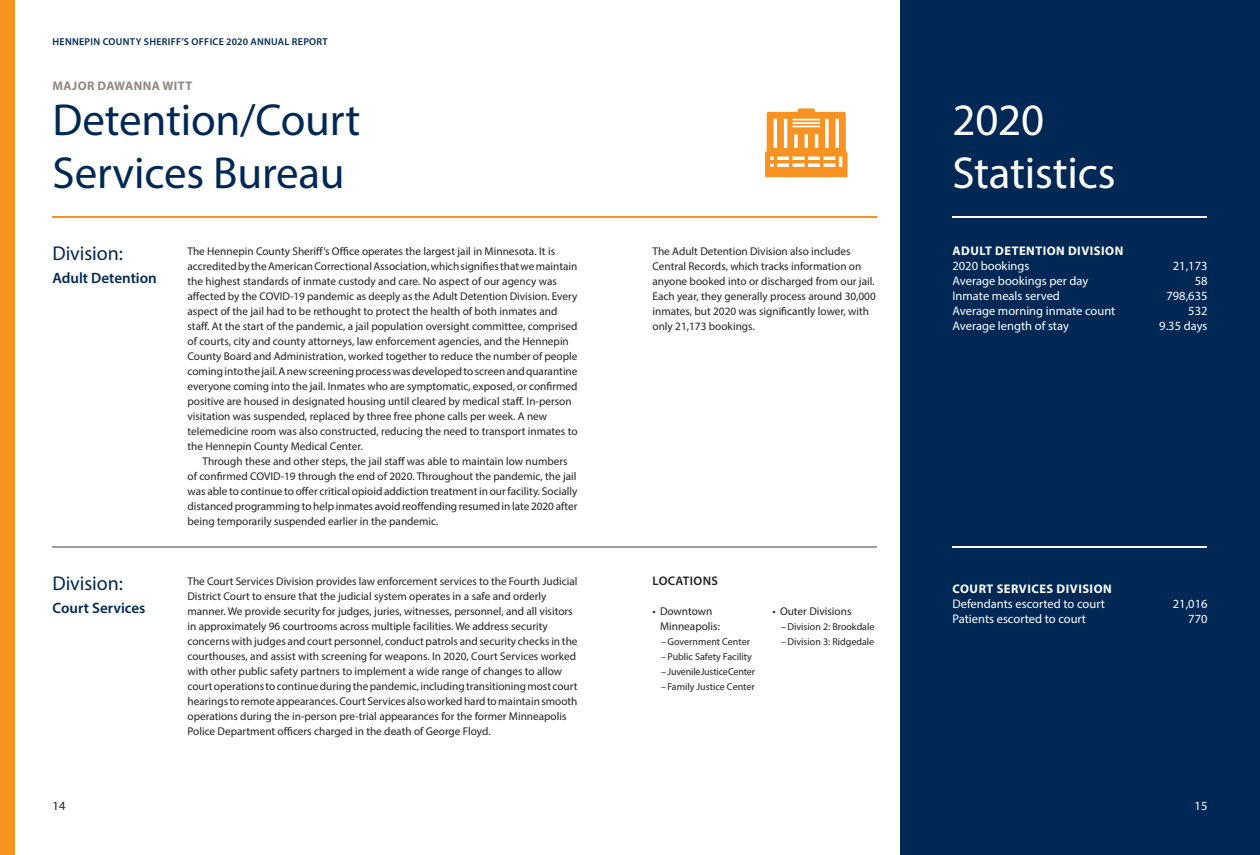
<style>
.page{position:relative;width:1260px;height:855px;background:#fff}
.page>*{position:absolute;margin:0;border:0;box-sizing:border-box;transform-origin:0 0}
.Intro_Large_Text{font:45px/52.5px "Myriad Pro";letter-spacing:-.005em;color:#002855}
.Intro_Large_Text-2{font:45px "Myriad Pro";letter-spacing:-.005em;color:#fff}
.Subhead{font:20px "Myriad Pro";letter-spacing:-.005em;color:#002855}
.Division_Name{font:600 15px "Myriad Pro";color:#002855}
.Stat{font:12.5px "Myriad Pro";color:#fff}
.Stat_Category{font:700 12.5px "Myriad Pro";letter-spacing:.04em;color:#fff}
.t1{font:700 12.5px "Myriad Pro";letter-spacing:.03em;color:#918883}
.Small_Caps_Header{font:600 12.5px "Myriad Pro";letter-spacing:.03em;color:#231f20}
.Footer_Text{font:12.5px "Myriad Pro";color:#231f20}
.Footer_Text-2{font:12.5px "Myriad Pro";color:#fff}
.Division_Description{font:11.25px/15px "Myriad Pro";color:#231f20}
.t2{font:10px "Myriad Pro";color:#231f20}
.Running_Head{font:600 10px "Myriad Pro";letter-spacing:.03em;color:#002855}
</style>
<div class="page">
<div style="left:900px;top:0;width:360px;height:855px;background:#002855"></div>
<hr style="left:52px;top:547px;width:826px;height:1px;background:#a39d99">
<hr style="left:952px;top:217px;width:255px;height:1px;background:#fff">
<hr style="left:52px;top:217px;width:826px;height:1px;background:#f7931d">
<svg style="left:765px;top:108px;width:83px;height:69px"></svg>
<hr style="left:952px;top:547px;width:255px;height:1px;background:#fff">
<div style="left:0;top:0;width:15px;height:855px;background:#f7931d"></div>
<p class="Running_Head" style="left:53px;top:35px;width:277px">HENNEPIN COUNTY SHERIFF’S OFFICE 2020 ANNUAL REPORT</p>
<h2 class="t1" style="left:53px;top:78px;width:141px">MAJOR DAWANNA WITT</h2>
<p class="Intro_Large_Text" style="left:52px;top:93px;width:309px">Detention/Court<br>Services Bureau</p>
<p class="Intro_Large_Text-2" style="left:952px;top:92px;width:93px">2020</p>
<p class="Intro_Large_Text-2" style="left:952px;top:145px;width:165px">Statistics</p>
<p class="Subhead" style="left:52px;top:241px;width:72px">Division:</p>
<p class="Division_Name" style="left:52px;top:268px;width:106px">Adult Detention</p>
<p class="Division_Description" style="left:188px;top:244px;width:392px">The Hennepin County Sheriff’s Office operates the largest jail in Minnesota. It is accredited by the American Correctional Association, which signifies that we maintain the highest standards of inmate custody and care. No aspect of our agency was affected by the COVID-19 pandemic as deeply as the Adult Detention Division. Every aspect of the jail had to be rethought to protect the health of both inmates and staff. At the start of the pandemic, a jail population oversight committee, comprised of courts, city and county attorneys, law enforcement agencies, and the Hennepin County Board and Administration, worked together to reduce the number of people coming into the jail. A new screening process was developed to screen and quarantine everyone coming into the jail. Inmates who are symptomatic, exposed, or confirmed positive are housed in designated housing until cleared by medical staff. In-person visitation was suspended, replaced by three free phone calls per week. A new telemedicine room was also constructed, reducing the need to transport inmates to the Hennepin County Medical Center.</p>
<p class="Division_Description" style="left:188px;top:454px;width:391px;text-indent:15px">Through these and other steps, the jail staff was able to maintain low numbers of confirmed COVID-19 through the end of 2020. Throughout the pandemic, the jail was able to continue to offer critical opioid addiction treatment in our facility. Socially distanced programming to help inmates avoid reoffending resumed in late 2020 after being temporarily suspended earlier in the pandemic.</p>
<p class="Division_Description" style="left:652px;top:244px;width:225px">The Adult Detention Division also includes Central Records, which tracks information on anyone booked into or discharged from our jail.<br>Each year, they generally process around 30,000 inmates, but 2020 was significantly lower, with only 21,173 bookings.</p>
<p class="Stat_Category" style="left:953px;top:243px;width:172px">ADULT DETENTION DIVISION</p>
<p class="Stat" style="left:952px;top:258px;width:79px">2020 bookings</p>
<p class="Stat" style="left:1173px;top:258px;width:36px">21,173</p>
<p class="Stat" style="left:952px;top:273px;width:137px">Average bookings per day</p>
<p class="Stat" style="left:1195px;top:273px;width:14px">58</p>
<p class="Stat" style="left:952px;top:288px;width:109px">Inmate meals served</p>
<p class="Stat" style="left:1166px;top:288px;width:43px">798,635</p>
<p class="Stat" style="left:952px;top:303px;width:164px">Average morning inmate count</p>
<p class="Stat" style="left:1188px;top:303px;width:21px">532</p>
<p class="Stat" style="left:952px;top:318px;width:118px">Average length of stay</p>
<p class="Stat" style="left:1159px;top:318px;width:50px">9.35 days</p>
<p class="Subhead" style="left:52px;top:571px;width:72px">Division:</p>
<p class="Division_Name" style="left:52px;top:598px;width:94px">Court Services</p>
<p class="Division_Description" style="left:188px;top:574px;width:392px">The Court Services Division provides law enforcement services to the Fourth Judicial District Court to ensure that the judicial system operates in a safe and orderly manner. We provide security for judges, juries, witnesses, personnel, and all visitors in approximately 96 courtrooms across multiple facilities. We address security concerns with judges and court personnel, conduct patrols and security checks in the courthouses, and assist with screening for weapons. In 2020, Court Services worked with other public safety partners to implement a wide range of changes to allow court operations to continue during the pandemic, including transitioning most court hearings to remote appearances. Court Services also worked hard to maintain smooth operations during the in-person pre-trial appearances for the former Minneapolis Police Department officers charged in the death of George Floyd.</p>
<p class="Small_Caps_Header" style="left:653px;top:573px;width:67px">LOCATIONS</p>
<p class="Division_Description" style="left:660px;top:604px;width:62px;text-indent:-8px">• Downtown<br>Minneapolis:</p>
<p class="t2" style="left:661px;top:635px;width:90px">–Government Center</p>
<p class="t2" style="left:661px;top:650px;width:92px">–Public Safety Facility</p>
<p class="t2" style="left:661px;top:665px;width:95px">–Juvenile Justice Center</p>
<p class="t2" style="left:661px;top:680px;width:95px">–Family Justice Center</p>
<p class="Division_Description" style="left:772px;top:604px;width:80px">• Outer Divisions</p>
<p class="t2" style="left:781px;top:620px;width:95px">–Division 2: Brookdale</p>
<p class="t2" style="left:781px;top:635px;width:95px">–Division 3: Ridgedale</p>
<p class="Stat_Category" style="left:953px;top:580px;width:161px">COURT SERVICES DIVISION</p>
<p class="Stat" style="left:952px;top:596px;width:154px">Defendants escorted to court</p>
<p class="Stat" style="left:1173px;top:596px;width:36px">21,016</p>
<p class="Stat" style="left:952px;top:611px;width:135px">Patients escorted to court</p>
<p class="Stat" style="left:1188px;top:611px;width:21px">770</p>
<p class="Footer_Text" style="left:52px;top:798px;width:14px">14</p>
<p class="Footer_Text-2" style="left:1195px;top:798px;width:14px">15</p>
</div>
